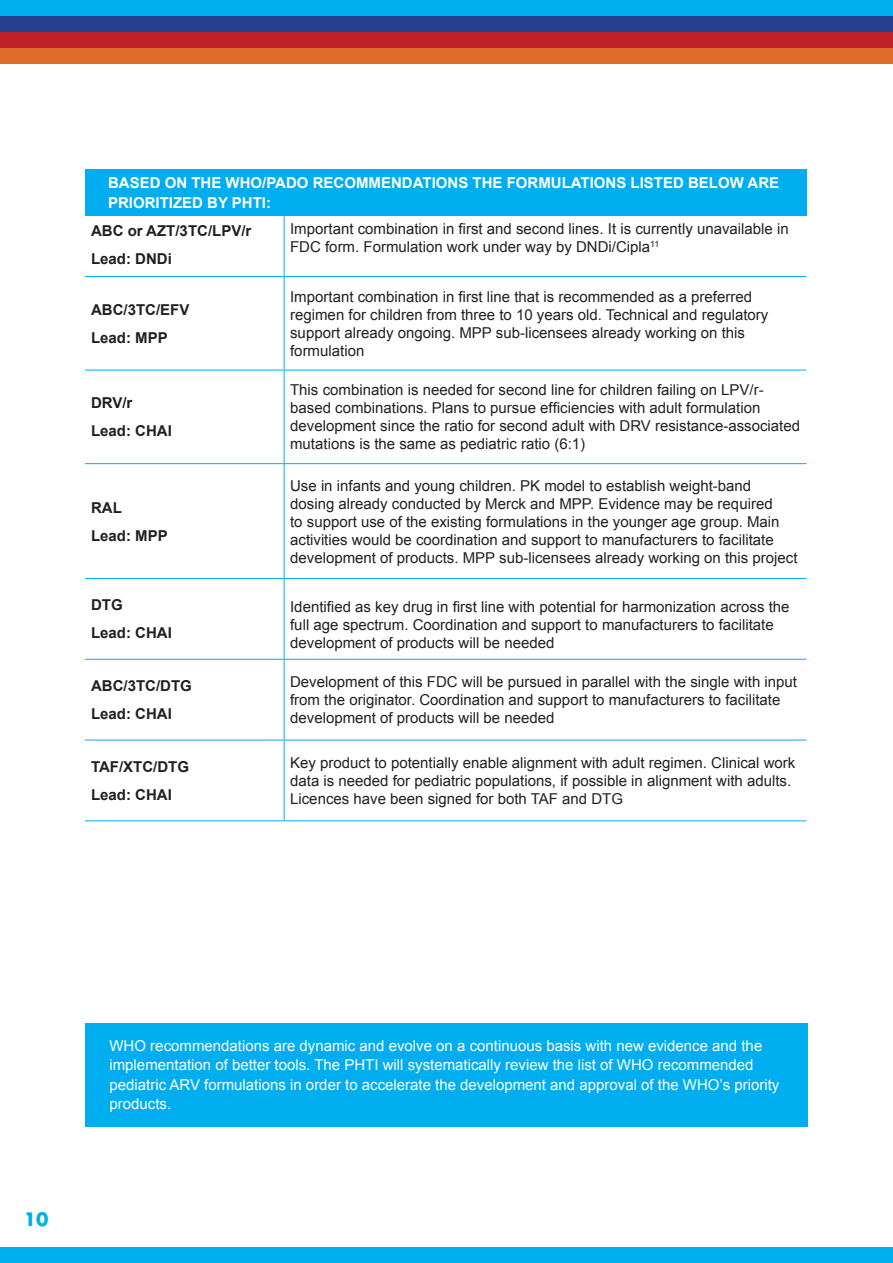
<style>
.page{position:relative;width:893px;height:1263px;background:#fff}
.page>*{position:absolute;margin:0;border:0;box-sizing:border-box;transform-origin:0 0}
.t1{font:700 18px "Futura";color:#00aeef}
.Cover_title{font:15px/18px "Arial";color:#231f20}
.Cover_title-2{font:15px/19.5px "Arial";color:#fff}
.Cover_title-3{font:700 15px "Arial";color:#231f20}
.Cover_title-4{font:700 15px/19.5px "Arial";color:#fff}
</style>
<div class="page">
<div style="left:0;top:0;width:893px;height:16px;background:#00aeef"></div>
<div style="left:0;top:1247px;width:893px;height:16px;background:#00aeef"></div>
<div style="left:0;top:48px;width:893px;height:16px;background:#de6b27"></div>
<div style="left:0;top:16px;width:893px;height:16px;background:#253f8e"></div>
<div style="left:0;top:32px;width:893px;height:16px;background:#c02029"></div>
<hr style="left:284px;top:213px;width:1px;height:63px;background:#00aeef">
<hr style="left:85px;top:276px;width:199px;height:1px;background:#00aeef">
<hr style="left:284px;top:276px;width:522px;height:1px;background:#00aeef">
<hr style="left:284px;top:277px;width:1px;height:93px;background:#00aeef">
<hr style="left:85px;top:370px;width:199px;height:1px;background:#00aeef">
<hr style="left:284px;top:370px;width:522px;height:1px;background:#00aeef">
<hr style="left:284px;top:370px;width:1px;height:93px;background:#00aeef">
<hr style="left:85px;top:463px;width:199px;height:1px;background:#00aeef">
<hr style="left:284px;top:463px;width:522px;height:1px;background:#00aeef">
<hr style="left:284px;top:464px;width:1px;height:114px;background:#00aeef">
<hr style="left:85px;top:578px;width:199px;height:1px;background:#00aeef">
<hr style="left:284px;top:578px;width:522px;height:1px;background:#00aeef">
<hr style="left:284px;top:579px;width:1px;height:80px;background:#00aeef">
<hr style="left:85px;top:659px;width:199px;height:1px;background:#00aeef">
<hr style="left:284px;top:659px;width:522px;height:1px;background:#00aeef">
<hr style="left:284px;top:660px;width:1px;height:80px;background:#00aeef">
<hr style="left:85px;top:740px;width:199px;height:1px;background:#00aeef">
<hr style="left:284px;top:740px;width:522px;height:1px;background:#00aeef">
<hr style="left:284px;top:740px;width:1px;height:80px;background:#00aeef">
<hr style="left:85px;top:820px;width:199px;height:1px;background:#00aeef">
<hr style="left:284px;top:820px;width:522px;height:1px;background:#00aeef">
<div style="left:85px;top:169px;width:721px;height:47px;background:#00aeef"></div>
<div style="left:85px;top:1023px;width:723px;height:104px;background:#00aeef"></div>
<p class="Cover_title-4" style="left:108px;top:174px;width:673px">BASED ON THE WHO/PADO RECOMMENDATIONS THE FORMULATIONS LISTED BELOW ARE<br>PRIORITIZED BY PHTI:</p>
<p class="Cover_title-3" style="left:91px;top:221px;width:162px">ABC or AZT/3TC/LPV/r</p>
<p class="Cover_title-3" style="left:91px;top:249px;width:82px">Lead: DNDi</p>
<p class="Cover_title-3" style="left:91px;top:300px;width:100px">ABC/3TC/EFV</p>
<p class="Cover_title-3" style="left:91px;top:328px;width:78px">Lead: MPP</p>
<p class="Cover_title-3" style="left:91px;top:393px;width:43px">DRV/r</p>
<p class="Cover_title-3" style="left:91px;top:421px;width:82px">Lead: CHAI</p>
<p class="Cover_title-3" style="left:91px;top:497px;width:32px">RAL</p>
<p class="Cover_title-3" style="left:91px;top:525px;width:78px">Lead: MPP</p>
<p class="Cover_title-3" style="left:91px;top:595px;width:33px">DTG</p>
<p class="Cover_title-3" style="left:91px;top:623px;width:82px">Lead: CHAI</p>
<p class="Cover_title-3" style="left:91px;top:676px;width:102px">ABC/3TC/DTG</p>
<p class="Cover_title-3" style="left:91px;top:704px;width:82px">Lead: CHAI</p>
<p class="Cover_title-3" style="left:91px;top:757px;width:100px">TAF/XTC/DTG</p>
<p class="Cover_title-3" style="left:91px;top:785px;width:82px">Lead: CHAI</p>
<p class="Cover_title" style="left:290px;top:220px;width:500px">Important combination in first and second lines. It is currently unavailable in<br>FDC form. Formulation work under way by DNDi/Cipla<sup>11</sup></p>
<p class="Cover_title" style="left:290px;top:288px;width:480px">Important combination in first line that is recommended as a preferred regimen for children from three to 10 years old. Technical and regulatory support already ongoing. MPP sub-licensees already working on this formulation</p>
<p class="Cover_title" style="left:290px;top:381px;width:511px">This combination is needed for second line for children failing on LPV/r&shy;based combinations. Plans to pursue efficiencies with adult formulation development since the ratio for second adult with DRV resistance-associated mutations is the same as pediatric ratio (6:1)</p>
<p class="Cover_title" style="left:290px;top:476px;width:509px">Use in infants and young children. PK model to establish weight-band dosing already conducted by Merck and MPP. Evidence may be required<br>to support use of the existing formulations in the younger age group. Main activities would be coordination and support to manufacturers to facilitate development of products. MPP sub-licensees already working on this project</p>
<p class="Cover_title" style="left:290px;top:598px;width:501px">Identified as key drug in first line with potential for harmonization across the full age spectrum. Coordination and support to manufacturers to facilitate development of products will be needed</p>
<p class="Cover_title" style="left:290px;top:673px;width:508px">Development of this FDC will be pursued in parallel with the single with input from the originator. Coordination and support to manufacturers to facilitate development of products will be needed</p>
<p class="Cover_title" style="left:290px;top:754px;width:507px">Key product to potentially enable alignment with adult regimen. Clinical work data is needed for pediatric populations, if possible in alignment with adults.<br>Licences have been signed for both TAF and DTG</p>
<p class="t1" style="left:24px;top:1207px;width:26px">10</p>
<p class="Cover_title-2" style="left:109px;top:1036px;width:671px">WHO recommendations are dynamic and evolve on a continuous basis with new evidence and the implementation of better tools. The PHTI will systematically review the list of WHO recommended pediatric ARV formulations in order to accelerate the development and approval of the WHO’s priority products.</p>
</div>
